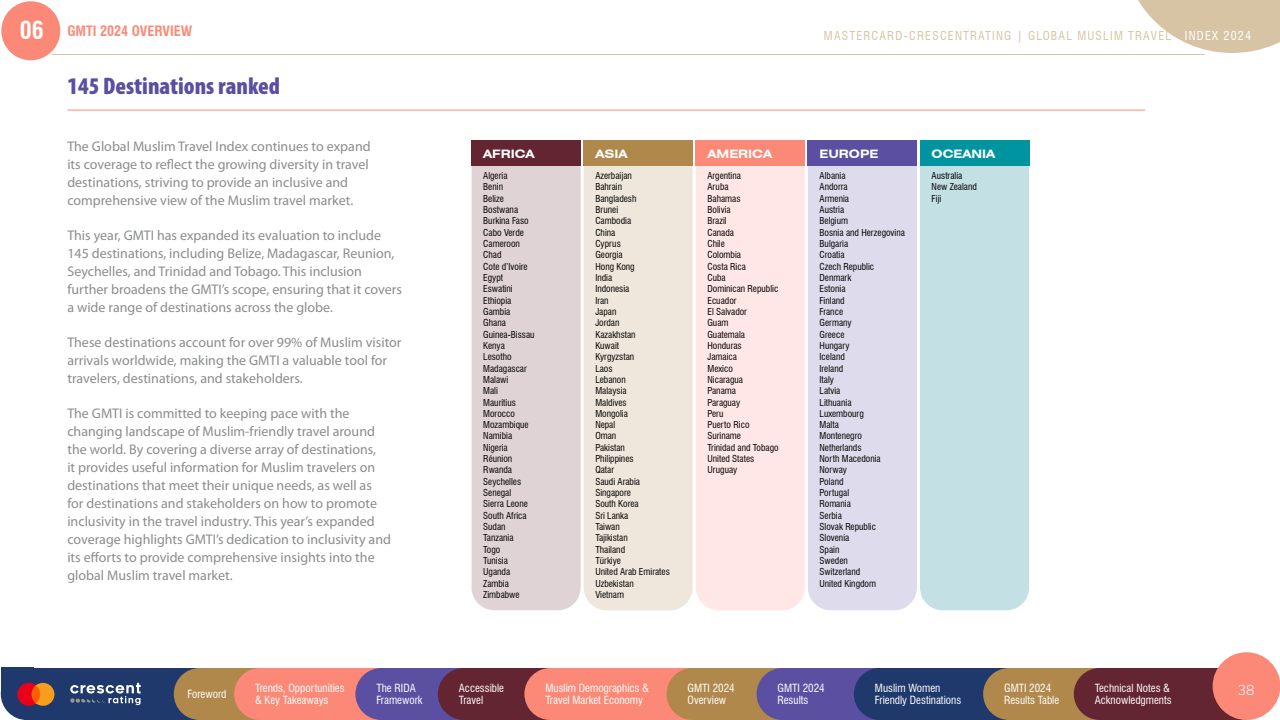
<style>
.page{position:relative;width:1280px;height:720px;background:#fff}
.page>*{position:absolute;margin:0;border:0;box-sizing:border-box;transform-origin:0 0}
.t1{font:900 condensed 24px "Myriad Pro";color:#5a4fa1}
.t2{font:14px/18px "Myriad Pro";color:#8a8c8e}
.t3{font:700 condensed 14px "Swiss 721 BT";color:#fc8977}
.t4{font:300 14px "Muli";color:#fff}
.t5{font:condensed 12px "Swiss 721 BT";letter-spacing:.1em;color:#d7c4a5}
.t6{font:700 expanded 11.7px "Swiss 721 BT";color:#fff}
.t7{font:condensed 11px/12px "Swiss 721 BT";color:#fff}
.t8{font:condensed 9.3px/11.3px "Swiss 721 BT";color:#000}
.s1{font-size:24px;color:#fff}
.s2{color:#fff}
</style>
<div class="page">
<div style="left:25px;top:668px;width:195px;height:52px;background:#1f396c"></div>
<div style="left:1px;top:668px;width:52px;height:52px;background:#1f396c;border-radius:50%"></div>
<div style="left:1px;top:668px;width:33px;height:26px;background:#1f396c"></div>
<hr style="left:52px;top:54px;width:1153px;height:1px;background:#d7c4a5">
<svg style="left:1138px;top:0;width:142px;height:53px"></svg>
<svg style="left:70px;top:683px;width:71px;height:22px"></svg>
<svg style="left:174px;top:668px;width:1067px;height:52px;background:#915e63"></svg>
<div style="left:1213px;top:652px;width:67px;height:68px;background:#fc8977;border-radius:50%"></div>
<svg style="left:17px;top:683px;width:37px;height:23px"></svg>
<div style="left:1px;top:1px;width:59px;height:59px;background:#fc8977;border-radius:50%"></div>
<hr style="left:67px;top:110px;width:1078px;height:1px;background:#fc8977">
<div style="left:472px;top:165px;width:109px;height:445px;background:#e0d3d6"></div>
<div style="left:472px;top:140px;width:109px;height:25px;background:#632532"></div>
<div style="left:584px;top:165px;width:109px;height:445px;background:#efe7db"></div>
<div style="left:584px;top:140px;width:109px;height:25px;background:#b0884b"></div>
<div style="left:696px;top:165px;width:109px;height:445px;background:#fee7e4"></div>
<div style="left:696px;top:140px;width:109px;height:25px;background:#fc8977"></div>
<div style="left:808px;top:165px;width:109px;height:445px;background:#dedcec"></div>
<div style="left:808px;top:140px;width:109px;height:25px;background:#5a4fa1"></div>
<div style="left:920px;top:165px;width:109px;height:445px;background:#c3e0e4"></div>
<div style="left:920px;top:140px;width:109px;height:25px;background:#0094a1"></div>
<h2 class="t3" style="left:20px;top:23px;width:174px"><span class="s1">06</span> GMTI 2024 OVERVIEW</h2>
<h1 class="t1" style="left:67px;top:71px;width:214px">145 Destinations ranked</h1>
<h2 class="t2" style="left:67px;top:137px;width:305px">The Global Muslim Travel Index continues to expand its coverage to reflect the growing diversity in travel destinations, striving to provide an inclusive and comprehensive view of the Muslim travel market.</h2>
<p class="t2" style="left:67px;top:226px;width:336px">This year, GMTI has expanded its evaluation to include 145 destinations, including Belize, Madagascar, Reunion, Seychelles, and Trinidad and Tobago. This inclusion further broadens the GMTI’s scope, ensuring that it covers a wide range of destinations across the globe.</p>
<h2 class="t2" style="left:67px;top:333px;width:336px">These destinations account for over 99% of Muslim visitor arrivals worldwide, making the GMTI a valuable tool for travelers, destinations, and stakeholders.</h2>
<p class="t2" style="left:67px;top:404px;width:325px">The GMTI is committed to keeping pace with the changing landscape of Muslim-friendly travel around the world. By covering a diverse array of destinations,<br>it provides useful information for Muslim travelers on destinations that meet their unique needs, as well as for destinations and stakeholders on how to promote inclusivity in the travel industry. This year’s expanded coverage highlights GMTI’s dedication to inclusivity and its efforts to provide comprehensive insights into the global Muslim travel market.</p>
<p class="t6" style="left:483px;top:147px;width:53px">AFRICA</p>
<p class="t8" style="left:483px;top:170px;width:53px">Algeria<br>Benin<br>Belize<br>Bostwana<br>Burkina Faso<br>Cabo Verde<br>Cameroon<br>Chad<br>Cote d’Ivoire<br>Egypt<br>Eswatini<br>Ethiopia<br>Gambia<br>Ghana<br>Guinea-Bissau<br>Kenya<br>Lesotho<br>Madagascar<br>Malawi<br>Mali<br>Mauritius<br>Morocco<br>Mozambique<br>Namibia<br>Nigeria<br>Réunion<br>Rwanda<br>Seychelles<br>Senegal<br>Sierra Leone<br>South Africa<br>Sudan<br>Tanzania<br>Togo<br>Tunisia<br>Uganda<br>Zambia<br>Zimbabwe</p>
<p class="t5" style="left:824px;top:28px;width:429px">MASTERCARD-CRESCENTRATING | GLOBAL MUSLIM TRAVEL <span class="s2">INDEX 2024</span></p>
<p class="t6" style="left:595px;top:147px;width:34px">ASIA</p>
<p class="t8" style="left:595px;top:170px;width:76px">Azerbaijan<br>Bahrain<br>Bangladesh<br>Brunei<br>Cambodia<br>China<br>Cyprus<br>Georgia<br>Hong Kong<br>India<br>Indonesia<br>Iran<br>Japan<br>Jordan<br>Kazakhstan<br>Kuwait<br>Kyrgyzstan<br>Laos<br>Lebanon<br>Malaysia<br>Maldives<br>Mongolia<br>Nepal<br>Oman<br>Pakistan<br>Philippines<br>Qatar<br>Saudi Arabia<br>Singapore<br>South Korea<br>Sri Lanka<br>Taiwan<br>Tajikistan<br>Thailand<br>Türkiye<br>United Arab Emirates<br>Uzbekistan<br>Vietnam</p>
<p class="t6" style="left:707px;top:147px;width:66px">AMERICA</p>
<p class="t8" style="left:707px;top:170px;width:73px">Argentina<br>Aruba<br>Bahamas<br>Bolivia<br>Brazil<br>Canada<br>Chile<br>Colombia<br>Costa Rica<br>Cuba<br>Dominican Republic<br>Ecuador<br>El Salvador<br>Guam<br>Guatemala<br>Honduras<br>Jamaica<br>Mexico<br>Nicaragua<br>Panama<br>Paraguay<br>Peru<br>Puerto Rico<br>Suriname<br>Trinidad and Tobago<br>United States<br>Uruguay</p>
<p class="t6" style="left:820px;top:147px;width:60px">EUROPE</p>
<p class="t8" style="left:820px;top:170px;width:87px">Albania<br>Andorra<br>Armenia<br>Austria<br>Belgium<br>Bosnia and Herzegovina<br>Bulgaria<br>Croatia<br>Czech Republic<br>Denmark<br>Estonia<br>Finland<br>France<br>Germany<br>Greece<br>Hungary<br>Iceland<br>Ireland<br>Italy<br>Latvia<br>Lithuania<br>Luxembourg<br>Malta<br>Montenegro<br>Netherlands<br>North Macedonia<br>Norway<br>Poland<br>Portugal<br>Romania<br>Serbia<br>Slovak Republic<br>Slovenia<br>Spain<br>Sweden<br>Switzerland<br>United Kingdom</p>
<p class="t6" style="left:932px;top:147px;width:65px">OCEANIA</p>
<p class="t8" style="left:932px;top:170px;width:47px">Australia<br>New Zealand<br>Fiji</p>
<p class="t7" style="left:188px;top:688px;width:40px">Foreword</p>
<p class="t7" style="left:255px;top:682px;width:91px">Trends, Opportunities &amp; Key Takeaways</p>
<p class="t7" style="left:376px;top:682px;width:48px">The RIDA<br>Framework</p>
<p class="t7" style="left:459px;top:682px;width:47px">Accessible<br>Travel</p>
<p class="t7" style="left:545px;top:682px;width:105px">Muslim Demographics &amp;<br>Travel Market Economy</p>
<p class="t7" style="left:688px;top:682px;width:49px">GMTI 2024<br>Overview</p>
<p class="t7" style="left:778px;top:682px;width:49px">GMTI 2024<br>Results</p>
<p class="t7" style="left:875px;top:682px;width:88px">Muslim Women<br>Friendly Destinations</p>
<p class="t7" style="left:1004px;top:682px;width:57px">GMTI 2024<br>Results Table</p>
<p class="t7" style="left:1095px;top:682px;width:78px">Technical Notes &amp;<br>Acknowledgments</p>
<h2 class="t4" style="left:1238px;top:679px;width:18px">38</h2>
</div>
